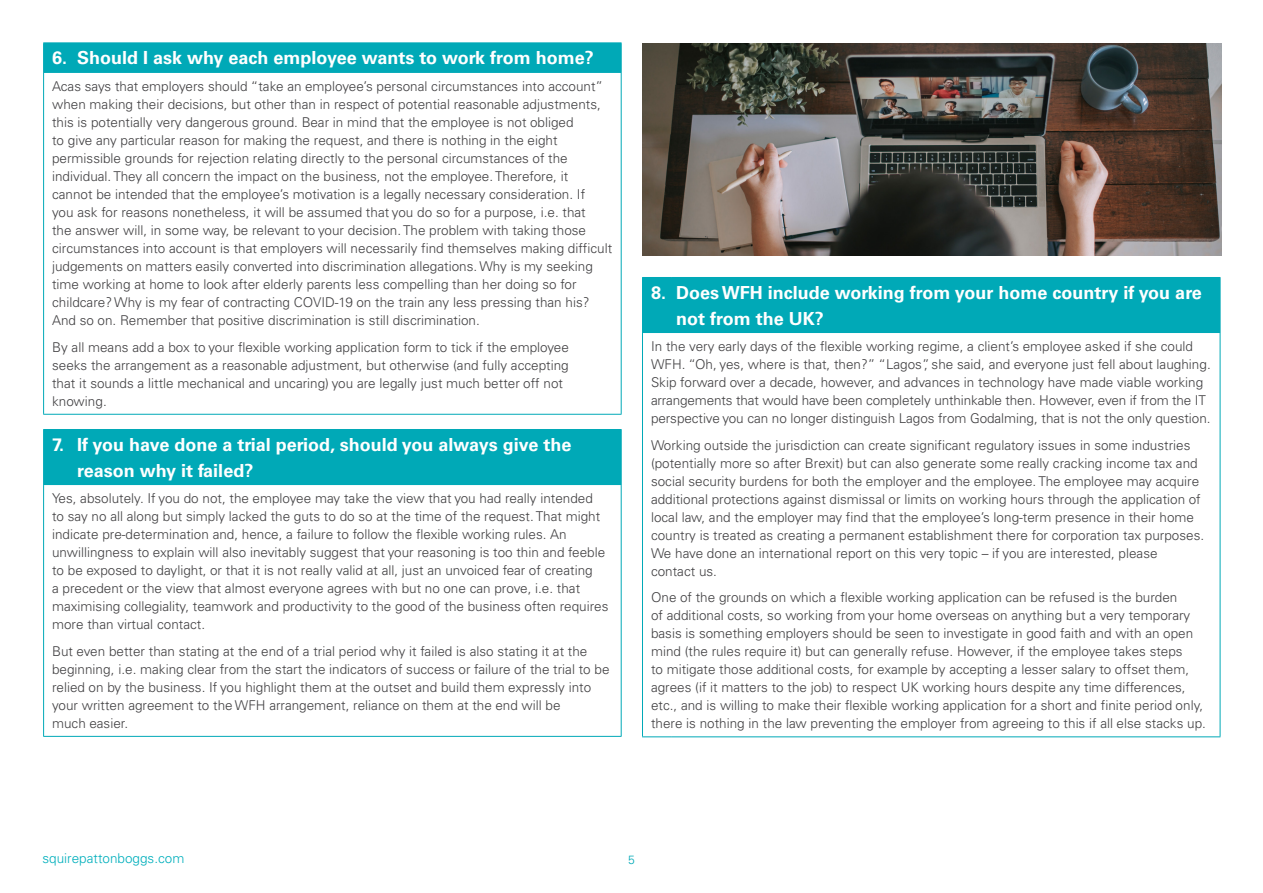
<style>
.page{position:relative;width:1263px;height:893px;background:#fff}
.page>*{position:absolute;margin:0;border:0;box-sizing:border-box;transform-origin:0 0}
.t1{font:700 18px/25.5px "Univers LTCYR 65";color:#fff}
.t2{font:300 13.5px/18px "Univers LTCYR 45";color:#414042}
.t3{font:300 13.5px "Univers LTCYR 45";color:#00afbc}
.t4{font:300 12px "Univers LTCYR 45";color:#00a9b7}
</style>
<div class="page">
<div style="left:44px;top:44px;width:577px;height:29px;background:#00a9b7"></div>
<hr style="left:43px;top:43px;width:30px;height:1px;background:#00a9b7">
<hr style="left:43px;top:43px;width:1px;height:30px;background:#00a9b7">
<hr style="left:73px;top:43px;width:548px;height:1px;background:#00a9b7">
<hr style="left:621px;top:43px;width:1px;height:30px;background:#00a9b7">
<hr style="left:43px;top:73px;width:1px;height:341px;background:#00a9b7">
<hr style="left:621px;top:73px;width:1px;height:341px;background:#00a9b7">
<hr style="left:43px;top:414px;width:30px;height:1px;background:#00a9b7">
<hr style="left:73px;top:414px;width:548px;height:1px;background:#00a9b7">
<div style="left:44px;top:430px;width:577px;height:55px;background:#00a9b7"></div>
<hr style="left:43px;top:429px;width:30px;height:1px;background:#00a9b7">
<hr style="left:43px;top:430px;width:1px;height:55px;background:#00a9b7">
<hr style="left:73px;top:429px;width:548px;height:1px;background:#00a9b7">
<hr style="left:621px;top:430px;width:1px;height:55px;background:#00a9b7">
<hr style="left:43px;top:485px;width:1px;height:251px;background:#00a9b7">
<hr style="left:621px;top:485px;width:1px;height:251px;background:#00a9b7">
<hr style="left:43px;top:736px;width:30px;height:1px;background:#00a9b7">
<hr style="left:73px;top:736px;width:548px;height:1px;background:#00a9b7">
<div style="left:643px;top:278px;width:577px;height:55px;background:#00a9b7"></div>
<hr style="left:642px;top:277px;width:30px;height:1px;background:#00a9b7">
<hr style="left:642px;top:278px;width:1px;height:55px;background:#00a9b7">
<hr style="left:672px;top:277px;width:548px;height:1px;background:#00a9b7">
<hr style="left:1220px;top:278px;width:1px;height:55px;background:#00a9b7">
<hr style="left:642px;top:333px;width:1px;height:403px;background:#00a9b7">
<hr style="left:1220px;top:333px;width:1px;height:403px;background:#00a9b7">
<hr style="left:642px;top:736px;width:30px;height:1px;background:#00a9b7">
<hr style="left:672px;top:736px;width:548px;height:1px;background:#00a9b7">
<img style="left:642px;top:44px;width:579px;height:211px">
<h1 class="t1" style="left:52px;top:44px;width:543px">6. Should I ask why each employee wants to work from home?</h1>
<p class="t2" style="left:52px;top:77px;width:562px">Acas says that employers should “take an employee’s personal circumstances into account” when making their decisions, but other than in respect of potential reasonable adjustments, this is potentially very dangerous ground. Bear in mind that the employee is not obliged<br>to give any particular reason for making the request, and there is nothing in the eight permissible grounds for rejection relating directly to the personal circumstances of the individual. They all concern the impact on the business, not the employee. Therefore, it<br>cannot be intended that the employee’s motivation is a legally necessary consideration. If<br>you ask for reasons nonetheless, it will be assumed that you do so for a purpose, i.e. that<br>the answer will, in some way, be relevant to your decision. The problem with taking those circumstances into account is that employers will necessarily find themselves making difficult judgements on matters easily converted into discrimination allegations. Why is my seeking time working at home to look after elderly parents less compelling than her doing so for childcare? Why is my fear of contracting COVID-19 on the train any less pressing than his?<br>And so on. Remember that positive discrimination is still discrimination.</p>
<p class="t2" style="left:52px;top:338px;width:518px">By all means add a box to your flexible working application form to tick if the employee seeks the arrangement as a reasonable adjustment, but otherwise (and fully accepting that it sounds a little mechanical and uncaring) you are legally just much better off not knowing.</p>
<h1 class="t1" style="left:77px;top:431px;width:496px;text-indent:-25px">7. If you have done a trial period, should you always give the reason why it failed?</h1>
<p class="t2" style="left:52px;top:489px;width:558px">Yes, absolutely. If you do not, the employee may take the view that you had really intended<br>to say no all along but simply lacked the guts to do so at the time of the request. That might indicate pre-determination and, hence, a failure to follow the flexible working rules. An unwillingness to explain will also inevitably suggest that your reasoning is too thin and feeble to be exposed to daylight, or that it is not really valid at all, just an unvoiced fear of creating<br>a precedent or the view that almost everyone agrees with but no one can prove, i.e. that maximising collegiality, teamwork and productivity to the good of the business often requires more than virtual contact.</p>
<p class="t2" style="left:52px;top:642px;width:559px">But even better than stating at the end of a trial period why it failed is also stating it at the beginning, i.e. making clear from the start the indicators of success or failure of the trial to be relied on by the business. If you highlight them at the outset and build them expressly into your written agreement to the WFH arrangement, reliance on them at the end will be<br>much easier.</p>
<h1 class="t1" style="left:676px;top:279px;width:527px;text-indent:-25px">8. Does WFH include working from your home country if you are not from the UK?</h1>
<p class="t2" style="left:651px;top:337px;width:561px">In the very early days of the flexible working regime, a client’s employee asked if she could WFH. “Oh, yes, where is that, then?” “Lagos”, she said, and everyone just fell about laughing.<br>Skip forward over a decade, however, and advances in technology have made viable working arrangements that would have been completely unthinkable then. However, even if from the IT perspective you can no longer distinguish Lagos from Godalming, that is not the only question.</p>
<p class="t2" style="left:651px;top:436px;width:555px">Working outside the jurisdiction can create significant regulatory issues in some industries (potentially more so after Brexit) but can also generate some really cracking income tax and social security burdens for both the employer and the employee. The employee may acquire additional protections against dismissal or limits on working hours through the application of local law, and the employer may find that the employee’s long-term presence in their home country is treated as creating a permanent establishment there for corporation tax purposes.<br>We have done an international report on this very topic – if you are interested, please contact us.</p>
<p class="t2" style="left:651px;top:588px;width:556px">One of the grounds on which a flexible working application can be refused is the burden<br>of additional costs, so working from your home overseas on anything but a very temporary basis is something employers should be seen to investigate in good faith and with an open mind (the rules require it) but can generally refuse. However, if the employee takes steps<br>to mitigate those additional costs, for example by accepting a lesser salary to offset them, agrees (if it matters to the job) to respect UK working hours despite any time differences, etc., and is willing to make their flexible working application for a short and finite period only, there is nothing in the law preventing the employer from agreeing to this if all else stacks up.</p>
<p class="t3" style="left:43px;top:850px;width:143px">squirepattonboggs.com</p>
<p class="t4" style="left:628px;top:851px;width:8px">5</p>
</div>
